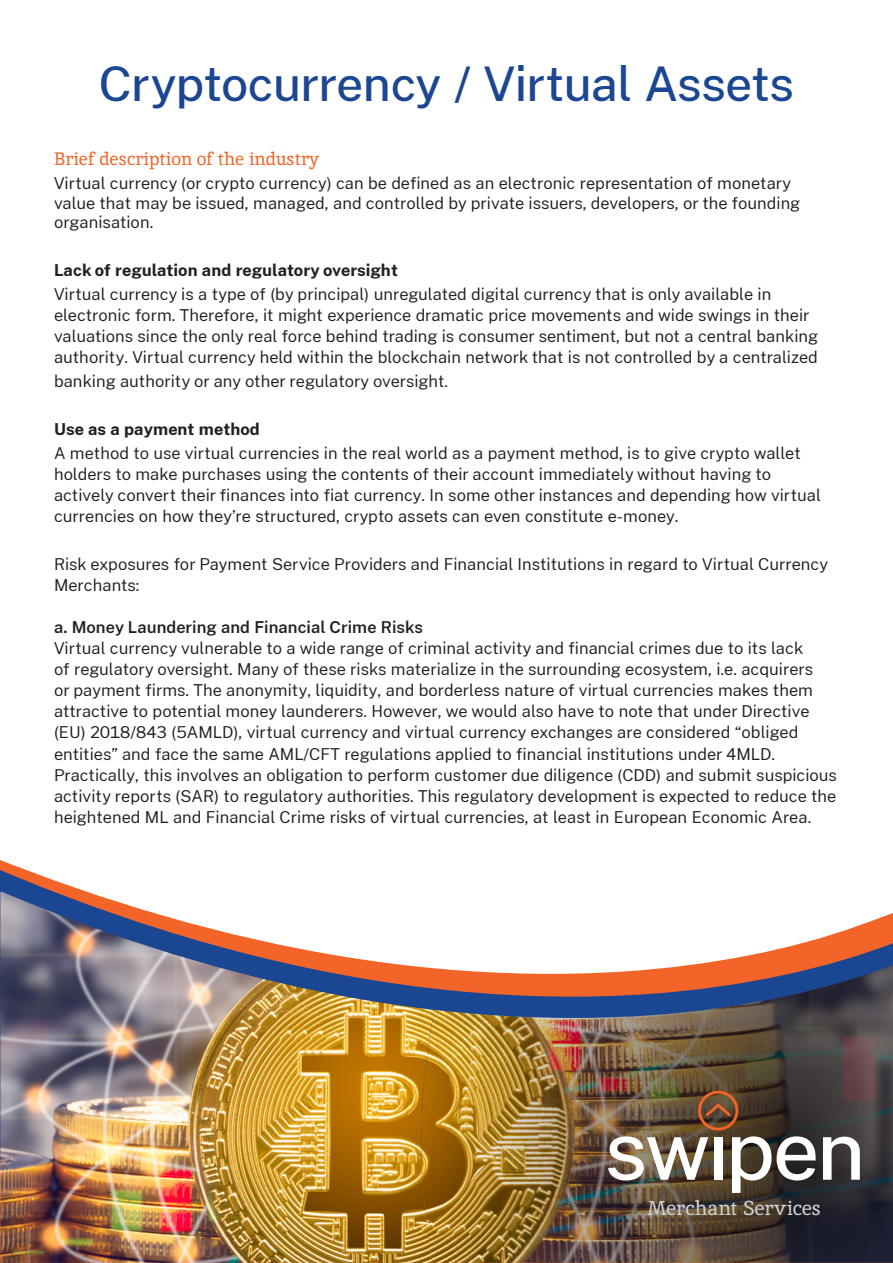
<style>
.page{position:relative;width:893px;height:1263px;background:#fff}
.page>*{position:absolute;margin:0;border:0;box-sizing:border-box;transform-origin:0 0}
.t1{font:500 48px "Cheyenne Sans";letter-spacing:-.015em;color:#1b4692}
.t2{font:20.1px "Inika";letter-spacing:-.02em;color:#d1d2d4}
.t3{font:18px "Inika";color:#f26428}
.t4{font:16.5px/21px "Cheyenne Sans";color:#231f20}
.t5{font:700 16.5px "Cheyenne Sans";color:#231f20}
.t6{font:600 16.5px "Cheyenne Sans";color:#231f20}
</style>
<div class="page">
<svg style="left:0;top:860px;width:88px;height:32px"></svg>
<img style="left:0;top:892px;width:893px;height:371px">
<img style="left:422px;top:965px;width:471px;height:298px">
<img style="left:608px;top:1136px;width:100px;height:44px">
<div style="left:714px;top:1137px;width:8px;height:43px;background:#fff"></div>
<svg style="left:732px;top:1136px;width:39px;height:57px"></svg>
<svg style="left:777px;top:1136px;width:39px;height:44px"></svg>
<svg style="left:823px;top:1137px;width:37px;height:43px"></svg>
<svg style="left:698px;top:1091px;width:40px;height:39px;background:#7e4c2c"></svg>
<p class="t1" style="left:99px;top:54px;width:696px">Cryptocurrency / Virtual Assets</p>
<p class="t3" style="left:54px;top:147px;width:267px">Brief description of the industry</p>
<p class="t4" style="left:54px;top:173px;width:748px;line-height:19.8px">Virtual currency (or crypto currency) can be defined as an electronic representation of monetary value that may be issued, managed, and controlled by private issuers, developers, or the founding organisation.</p>
<p class="t5" style="left:54px;top:260px;width:346px">Lack of regulation and regulatory oversight</p>
<p class="t4" style="left:54px;top:284px;width:765px">Virtual currency is a type of (by principal) unregulated digital currency that is only available in electronic form. Therefore, it might experience dramatic price movements and wide swings in their valuations since the only real force behind trading is consumer sentiment, but not a central banking authority. Virtual currency held within the blockchain network that is not controlled by a centralized</p>
<p class="t4" style="left:54px;top:371px;width:396px">banking authority or any other regulatory oversight.</p>
<p class="t5" style="left:54px;top:419px;width:207px">Use as a payment method</p>
<p class="t4" style="left:54px;top:443px;width:768px">A method to use virtual currencies in the real world as a payment method, is to give crypto wallet holders to make purchases using the contents of their account immediately without having to actively convert their finances into fiat currency. In some other instances and depending how virtual currencies on how they’re structured, crypto assets can even constitute e-money.</p>
<p class="t4" style="left:54px;top:554px;width:776px">Risk exposures for Payment Service Providers and Financial Institutions in regard to Virtual Currency<br>Merchants:</p>
<p class="t6" style="left:54px;top:617px;width:370px">a. Money Laundering and Financial Crime Risks</p>
<p class="t4" style="left:54px;top:638px;width:784px">Virtual currency vulnerable to a wide range of criminal activity and financial crimes due to its lack<br>of regulatory oversight. Many of these risks materialize in the surrounding ecosystem, i.e. acquirers<br>or payment firms. The anonymity, liquidity, and borderless nature of virtual currencies makes them attractive to potential money launderers. However, we would also have to note that under Directive (EU) 2018/843 (5AMLD), virtual currency and virtual currency exchanges are considered “obliged entities” and face the same AML/CFT regulations applied to financial institutions under 4MLD.<br>Practically, this involves an obligation to perform customer due diligence (CDD) and submit suspicious activity reports (SAR) to regulatory authorities. This regulatory development is expected to reduce the heightened ML and Financial Crime risks of virtual currencies, at least in European Economic Area.</p>
<p class="t2" style="left:647px;top:1195px;width:175px">Merchant Services</p>
</div>
